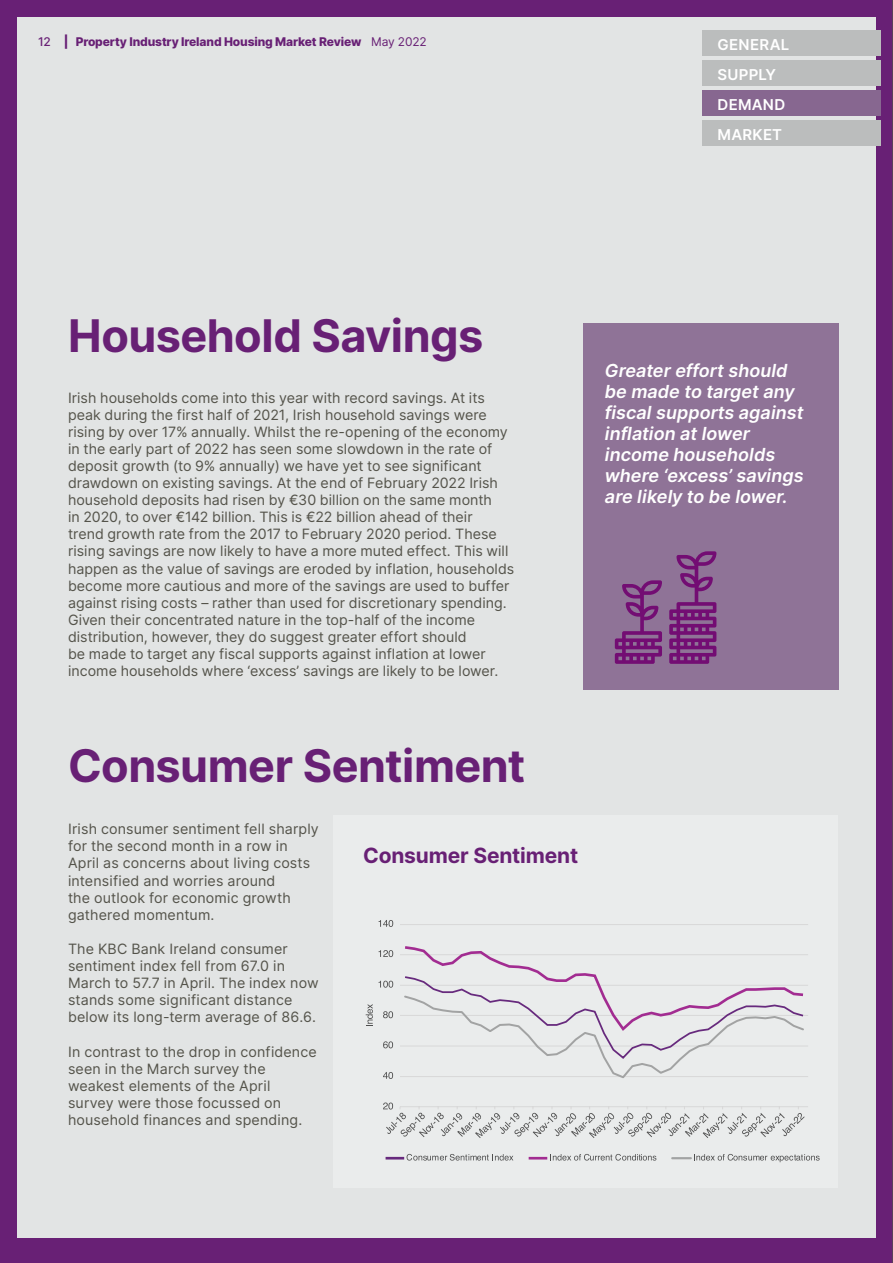
<style>
.page{position:relative;width:893px;height:1263px;background:#682075}
.page>*{position:absolute;margin:0;border:0;box-sizing:border-box;transform-origin:0 0}
.t1{font:700 45px "Inter";letter-spacing:-.01em;color:#682075}
.t2{font:700 21px "Inter";letter-spacing:-.005em;color:#682075}
.t3{font:italic 600 18px/21px "Inter";color:#fff}
.t4{font:600 15px/30px "Inter";letter-spacing:.02em;color:#fff}
.t5{font:14.25px/17.1px "Inter";color:#54534a}
.t6{font:800 12px "Inter";letter-spacing:-.01em;color:#682075}
.s1{font-weight:500}
.s2{font-weight:400}
</style>
<div class="page">
<div style="left:17px;top:17px;width:859px;height:1220px;background:#e2e4e4"></div>
<div style="left:333px;top:815px;width:505px;height:372px;background:#eaecec"></div>
<div style="left:703px;top:30px;width:178px;height:25px;background:#bbbdbd"></div>
<div style="left:703px;top:60px;width:178px;height:25px;background:#bbbdbd"></div>
<div style="left:703px;top:90px;width:178px;height:25px;background:#876790"></div>
<div style="left:703px;top:120px;width:178px;height:25px;background:#bbbdbd"></div>
<hr style="left:400px;top:924px;width:408px;height:1px;background:#d8d8d8">
<hr style="left:400px;top:954px;width:408px;height:1px;background:#d8d8d8">
<hr style="left:400px;top:985px;width:408px;height:1px;background:#d8d8d8">
<hr style="left:400px;top:1015px;width:408px;height:1px;background:#d8d8d8">
<hr style="left:400px;top:1046px;width:408px;height:1px;background:#d8d8d8">
<hr style="left:400px;top:1076px;width:408px;height:1px;background:#d8d8d8">
<hr style="left:400px;top:1106px;width:408px;height:1px;background:#d8d8d8">
<svg style="left:404px;top:946px;width:400px;height:132px"></svg>
<svg style="left:383px;top:1072px;width:10px;height:7px"></svg>
<svg style="left:383px;top:1041px;width:10px;height:7px"></svg>
<svg style="left:383px;top:1011px;width:10px;height:7px"></svg>
<svg style="left:378px;top:981px;width:15px;height:7px"></svg>
<svg style="left:378px;top:950px;width:15px;height:7px"></svg>
<svg style="left:378px;top:920px;width:15px;height:7px"></svg>
<svg style="left:383px;top:1102px;width:422px;height:36px"></svg>
<svg style="left:366px;top:1004px;width:7px;height:22px"></svg>
<svg style="left:386px;top:1154px;width:127px;height:6px"></svg>
<svg style="left:529px;top:1154px;width:127px;height:6px"></svg>
<svg style="left:672px;top:1154px;width:148px;height:8px"></svg>
<div style="left:584px;top:323px;width:255px;height:367px;background:#8f7397"></div>
<svg style="left:669px;top:551px;width:47px;height:113px"></svg>
<svg style="left:615px;top:580px;width:47px;height:84px"></svg>
<p class="t6" style="left:38px;top:33px;width:390px"><span class="s1">12</span> | Property Industry Ireland Housing Market Review <span class="s2">May 2022</span></p>
<p class="t4" style="left:717px;top:29px;width:73px">GENERAL<br>SUPPLY<br>DEMAND<br>MARKET</p>
<h1 class="t1" style="left:68px;top:303px;width:417px">Household Savings</h1>
<p class="t5" style="left:68px;top:388px;width:448px">Irish households come into this year with record savings. At its peak during the first half of 2021, Irish household savings were rising by over 17% annually. Whilst the re-opening of the economy in the early part of 2022 has seen some slowdown in the rate of deposit growth (to 9% annually) we have yet to see significant drawdown on existing savings. At the end of February 2022 Irish household deposits had risen by €30 billion on the same month<br>in 2020, to over €142 billion. This is €22 billion ahead of their<br>trend growth rate from the 2017 to February 2020 period. These rising savings are now likely to have a more muted effect. This will happen as the value of savings are eroded by inflation, households become more cautious and more of the savings are used to buffer against rising costs – rather than used for discretionary spending.<br>Given their concentrated nature in the top-half of the income distribution, however, they do suggest greater effort should<br>be made to target any fiscal supports against inflation at lower income households where ‘excess’ savings are likely to be lower.</p>
<h1 class="t1" style="left:68px;top:733px;width:459px">Consumer Sentiment</h1>
<p class="t5" style="left:68px;top:820px;width:252px">Irish consumer sentiment fell sharply for the second month in a row in<br>April as concerns about living costs intensified and worries around<br>the outlook for economic growth gathered momentum.</p>
<p class="t5" style="left:68px;top:940px;width:252px">The KBC Bank Ireland consumer sentiment index fell from 67.0 in March to 57.7 in April. The index now stands some significant distance below its long-term average of 86.6.</p>
<p class="t5" style="left:68px;top:1042px;width:250px">In contrast to the drop in confidence seen in the March survey the weakest elements of the April survey were those focussed on household finances and spending.</p>
<h2 class="t2" style="left:363px;top:840px;width:217px">Consumer Sentiment</h2>
<p class="t3" style="left:605px;top:359px;width:200px">Greater effort should be made to target any fiscal supports against inflation at lower income households where ‘excess’ savings are likely to be lower.</p>
</div>
